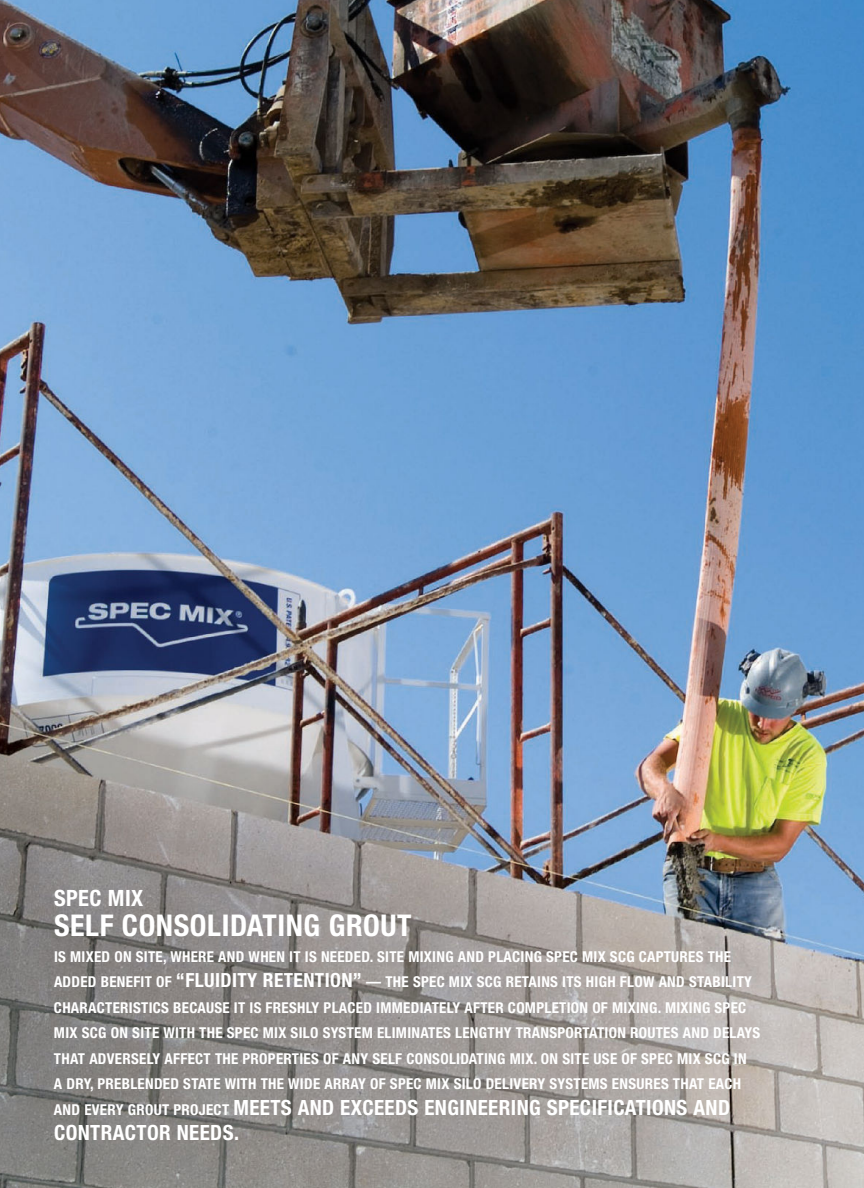
<style>
.page{position:relative;width:864px;height:1188px;background:#fff}
.page>*{position:absolute;margin:0;border:0;box-sizing:border-box;transform-origin:0 0}
.t1{font:700 condensed 30px "Helvetica Neue";letter-spacing:.02em;color:#fff}
.t2{font:700 condensed 22.5px "Helvetica Neue";letter-spacing:.02em;color:#fff}
.t3{font:700 condensed 21px/25.5px "Helvetica Neue";letter-spacing:.02em;color:#fff}
.t4{font:700 condensed 15px/25.5px "Helvetica Neue";letter-spacing:.02em;color:#fff}
.s1{font-size:19.5px}
.s2{font-size:15px}
</style>
<div class="page">
<img style="left:0;top:0;width:864px;height:1188px">
<h2 class="t2" style="left:54px;top:890px;width:91px">SPEC MIX</h2>
<h1 class="t1" style="left:54px;top:914px;width:359px">SELF CONSOLIDATING GROUT</h1>
<p class="t4" style="left:54px;top:945px;width:708px">IS MIXED ON SITE, WHERE AND WHEN IT IS NEEDED. SITE MIXING AND PLACING SPEC MIX SCG CAPTURES THE ADDED BENEFIT OF <span class="s1">“FLUIDITY RETENTION”</span> — THE SPEC MIX SCG RETAINS ITS HIGH FLOW AND STABILITY CHARACTERISTICS BECAUSE IT IS FRESHLY PLACED IMMEDIATELY AFTER COMPLETION OF MIXING. MIXING SPEC MIX SCG ON SITE WITH THE SPEC MIX SILO SYSTEM ELIMINATES LENGTHY TRANSPORTATION ROUTES AND DELAYS THAT ADVERSELY AFFECT THE PROPERTIES OF ANY SELF CONSOLIDATING MIX. ON SITE USE OF SPEC MIX SCG IN<br>A DRY, PREBLENDED STATE WITH THE WIDE ARRAY OF SPEC MIX SILO DELIVERY SYSTEMS ENSURES THAT EACH</p>
<h3 class="t3" style="left:54px;top:1096px;width:678px"><span class="s2">AND EVERY GROUT PROJECT</span> MEETS AND EXCEEDS ENGINEERING SPECIFICATIONS AND<br>CONTRACTOR NEEDS.</h3>
</div>
